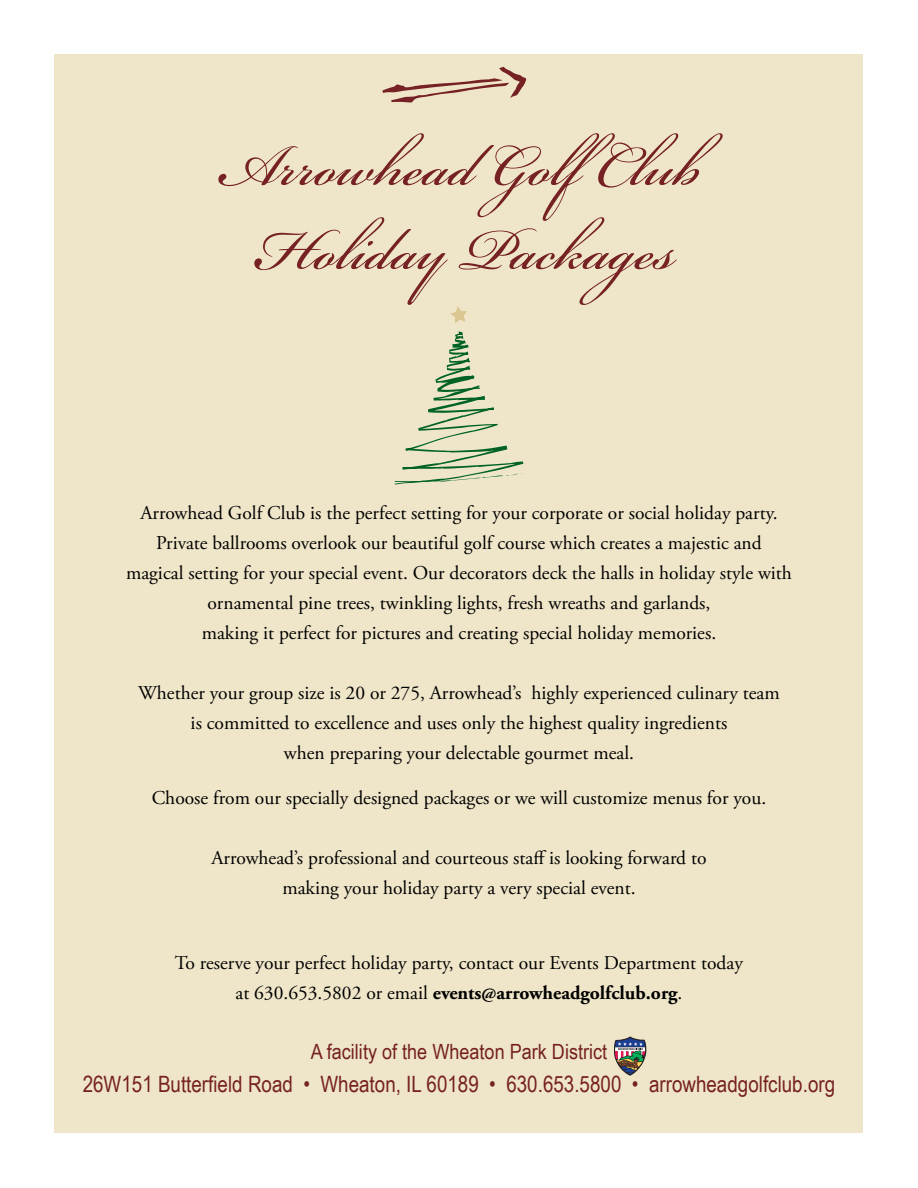
<style>
.page{position:relative;width:918px;height:1188px;background:#fff}
.page>*{position:absolute;margin:0;border:0;box-sizing:border-box;transform-origin:0 0}
.t1{font:90px/84px "Bickham Script MM";color:#762123;text-align:center}
.t2{font:22.5px "Arial Narrow";color:#762123}
.t3{font:21px "Arial Narrow";color:#762123;scale:1.05 1}
.t4{font:19.5px/30px "Adobe Garamond Pro";color:#000;text-align:center}
.s1{font-weight:700}
</style>
<div class="page">
<div style="left:55px;top:54px;width:808px;height:1078px;background:#efe6c9"></div>
<svg style="left:395px;top:306px;width:128px;height:179px"></svg>
<svg style="left:614px;top:1037px;width:32px;height:38px"></svg>
<svg style="left:382px;top:67px;width:145px;height:36px"></svg>
<h1 class="t1" style="left:217px;top:127px;width:487px">Arrowhead GolfClub<br>Holiday Packages</h1>
<p class="t4" style="left:126px;top:498px;width:667px">Arrowhead Golf Club is the perfect setting for your corporate or social holiday party.<br>Private ballrooms overlook our beautiful golf course which creates a majestic and magical setting for your special event. Our decorators deck the halls in holiday style with ornamental pine trees, twinkling lights, fresh wreaths and garlands,<br>making it perfect for pictures and creating special holiday memories.</p>
<p class="t4" style="left:138px;top:678px;width:643px">Whether your group size is 20 or 275, Arrowhead’s highly experienced culinary team is committed to excellence and uses only the highest quality ingredients<br>when preparing your delectable gourmet meal.</p>
<p class="t4" style="left:152px;top:783px;width:616px">Choose from our specially designed packages or we will customize menus for you.</p>
<p class="t4" style="left:211px;top:843px;width:497px">Arrowhead’s professional and courteous staff is looking forward to making your holiday party a very special event.</p>
<p class="t4" style="left:175px;top:948px;width:569px">To reserve your perfect holiday party, contact our Events Department today at 630.653.5802 or email <span class="s1">events@arrowheadgolfclub.org</span>.</p>
<p class="t3" style="left:311px;top:1040px;width:284px">A facility of the Wheaton Park District</p>
<p class="t2" style="left:83px;top:1072px;width:754px">26W151 Butterfield Road • Wheaton, IL 60189 • 630.653.5800 • arrowheadgolfclub.org</p>
</div>
